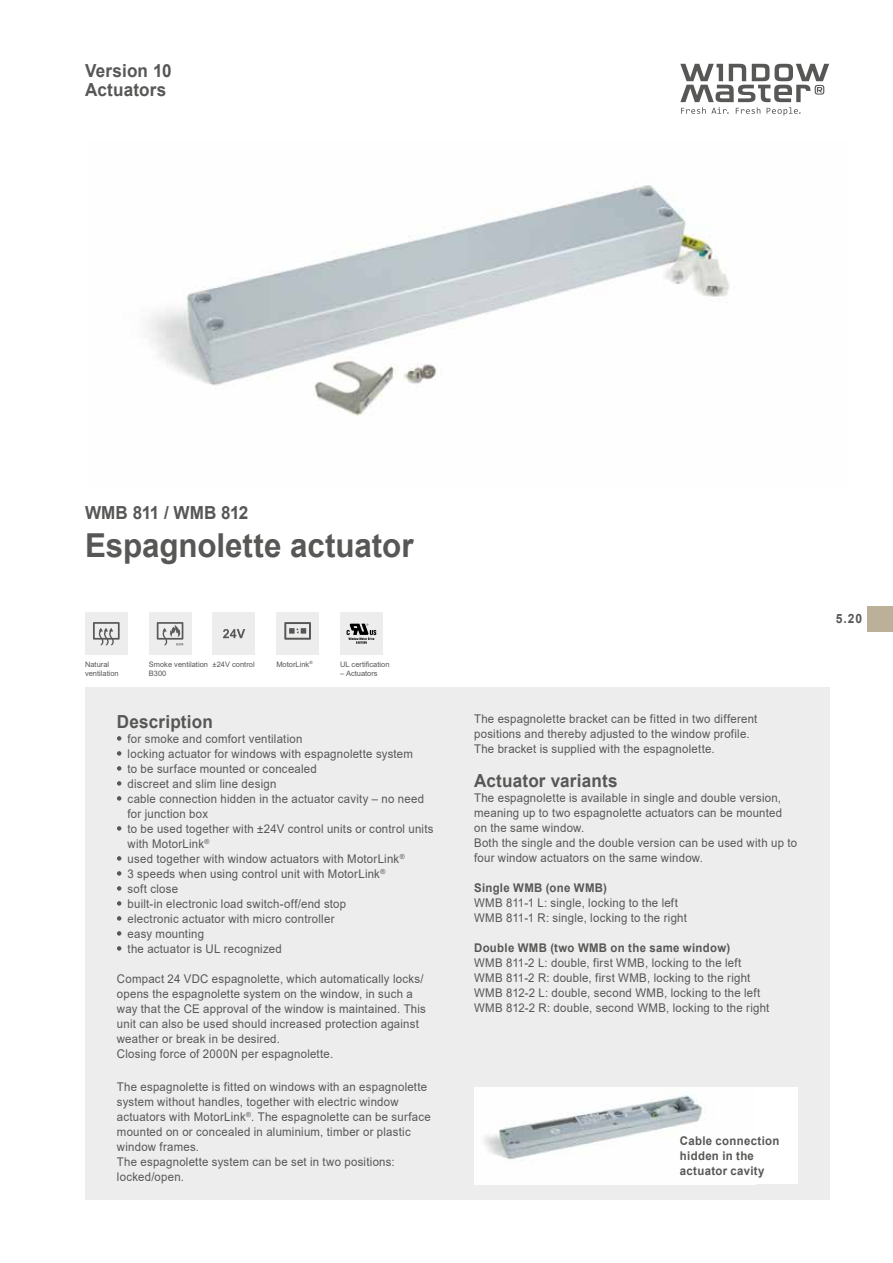
<style>
.page{position:relative;width:893px;height:1263px;background:#fff}
.page>*{position:absolute;margin:0;border:0;box-sizing:border-box;transform-origin:0 0}
.t1{font:700 33px "Arial";letter-spacing:-.005em;color:#575756;scale:.95 1}
.t2{font:700 18px/18.8px "Arial";letter-spacing:.01em;color:#575756;scale:.95 1}
.t3{font:700 18px "Arial";letter-spacing:-.015em;color:#575756;scale:.95 1}
.t4{font:700 12.75px "Arial";color:#575756;scale:.95 1}
.t5{font:12px/15px "Arial";letter-spacing:.02em;color:#575756;scale:.95 1}
.t6{font:700 12px/15px "Arial";letter-spacing:.03em;color:#575756;scale:.95 1}
.t7{font:7.5px/9px "Arial";color:#575756}
</style>
<div class="page">
<svg style="left:680px;top:64px;width:149px;height:52px"></svg>
<div style="left:85px;top:687px;width:744px;height:512px;background:#ededed"></div>
<svg style="left:117px;top:736px;width:4px;height:5px"></svg>
<svg style="left:117px;top:751px;width:4px;height:5px"></svg>
<svg style="left:117px;top:766px;width:4px;height:5px"></svg>
<svg style="left:117px;top:781px;width:4px;height:5px"></svg>
<svg style="left:117px;top:796px;width:4px;height:5px"></svg>
<svg style="left:117px;top:826px;width:4px;height:5px"></svg>
<svg style="left:117px;top:856px;width:4px;height:5px"></svg>
<svg style="left:117px;top:871px;width:4px;height:5px"></svg>
<svg style="left:117px;top:886px;width:4px;height:5px"></svg>
<svg style="left:117px;top:901px;width:4px;height:5px"></svg>
<svg style="left:117px;top:916px;width:4px;height:5px"></svg>
<svg style="left:117px;top:931px;width:4px;height:5px"></svg>
<svg style="left:117px;top:946px;width:4px;height:5px"></svg>
<div style="left:867px;top:606px;width:26px;height:25px;background:#bbb19a"></div>
<img style="left:148px;top:185px;width:582px;height:231px">
<div style="left:85px;top:612px;width:43px;height:43px;background:#ededed"></div>
<svg style="left:93px;top:622px;width:27px;height:23px"></svg>
<div style="left:213px;top:612px;width:42px;height:43px;background:#ededed"></div>
<svg style="left:223px;top:629px;width:22px;height:9px"></svg>
<div style="left:276px;top:612px;width:43px;height:43px;background:#ededed"></div>
<svg style="left:284px;top:622px;width:27px;height:18px"></svg>
<div style="left:340px;top:612px;width:43px;height:43px;background:#ededed"></div>
<svg style="left:347px;top:624px;width:29px;height:20px"></svg>
<div style="left:474px;top:1087px;width:323px;height:97px;background:#fff"></div>
<img style="left:483px;top:1095px;width:222px;height:66px">
<div style="left:149px;top:612px;width:42px;height:43px;background:#ededed"></div>
<svg style="left:157px;top:622px;width:26px;height:23px"></svg>
<h2 class="t2" style="left:85px;top:61px;width:93px">Version 10<br>Actuators</h2>
<h2 class="t3" style="left:85px;top:500px;width:173px">WMB 811 / WMB 812</h2>
<h1 class="t1" style="left:85px;top:522px;width:347px">Espagnolette actuator</h1>
<p class="t7" style="left:85px;top:660px;width:35px">Natural ventilation</p>
<p class="t7" style="left:213px;top:660px;width:44px">±24V control</p>
<p class="t7" style="left:276px;top:660px;width:38px">MotorLink<sup>®</sup></p>
<p class="t7" style="left:340px;top:660px;width:51px">UL certification</p>
<p class="t7" style="left:149px;top:660px;width:61px">Smoke ventilation<br>B300</p>
<p class="t7" style="left:340px;top:669px;width:39px">– Actuators</p>
<h2 class="t2" style="left:117px;top:712px;width:103px">Description</h2>
<p class="t5" style="left:128px;top:731px;width:324px">for smoke and comfort ventilation<br>locking actuator for windows with espagnolette system<br>to be surface mounted or concealed<br>discreet and slim line design<br>cable connection hidden in the actuator cavity – no need for junction box<br>to be used together with ±24V control units or control units with MotorLink<sup>®<br></sup>used together with window actuators with MotorLink<sup>®<br></sup>3 speeds when using control unit with MotorLink<sup>®<br></sup>soft close<br>built-in electronic load switch-off/end stop<br>electronic actuator with micro controller<br>easy mounting<br>the actuator is UL recognized</p>
<p class="t5" style="left:117px;top:971px;width:327px">Compact 24 VDC espagnolette, which automatically locks/ opens the espagnolette system on the window, in such a way that the CE approval of the window is maintained. This unit can also be used should increased protection against weather or break in be desired.<br>Closing force of 2000N per espagnolette.</p>
<p class="t5" style="left:117px;top:1079px;width:332px">The espagnolette is fitted on windows with an espagnolette system without handles, together with electric window actuators with MotorLink<sup>®</sup>. The espagnolette can be surface mounted on or concealed in aluminium, timber or plastic window frames.<br>The espagnolette system can be set in two positions: locked/open.</p>
<p class="t5" style="left:474px;top:711px;width:300px">The espagnolette bracket can be fitted in two different positions and thereby adjusted to the window profile.<br>The bracket is supplied with the espagnolette.</p>
<h2 class="t2" style="left:474px;top:771px;width:153px">Actuator variants</h2>
<p class="t5" style="left:474px;top:790px;width:341px">The espagnolette is available in single and double version, meaning up to two espagnolette actuators can be mounted on the same window.<br>Both the single and the double version can be used with up to four window actuators on the same window.</p>
<p class="t6" style="left:474px;top:880px;width:141px">Single WMB (one WMB)</p>
<p class="t5" style="left:474px;top:895px;width:225px">WMB 811-1 L: single, locking to the left<br>WMB 811-1 R: single, locking to the right</p>
<p class="t6" style="left:474px;top:940px;width:271px">Double WMB (two WMB on the same window)</p>
<p class="t5" style="left:474px;top:955px;width:312px">WMB 811-2 L: double, first WMB, locking to the left WMB 811-2 R: double, first WMB, locking to the right WMB 812-2 L: double, second WMB, locking to the left WMB 812-2 R: double, second WMB, locking to the right</p>
<p class="t4" style="left:836px;top:610px;width:29px">5.20</p>
<p class="t6" style="left:680px;top:1133px;width:106px">Cable connection hidden in the actuator cavity</p>
</div>
